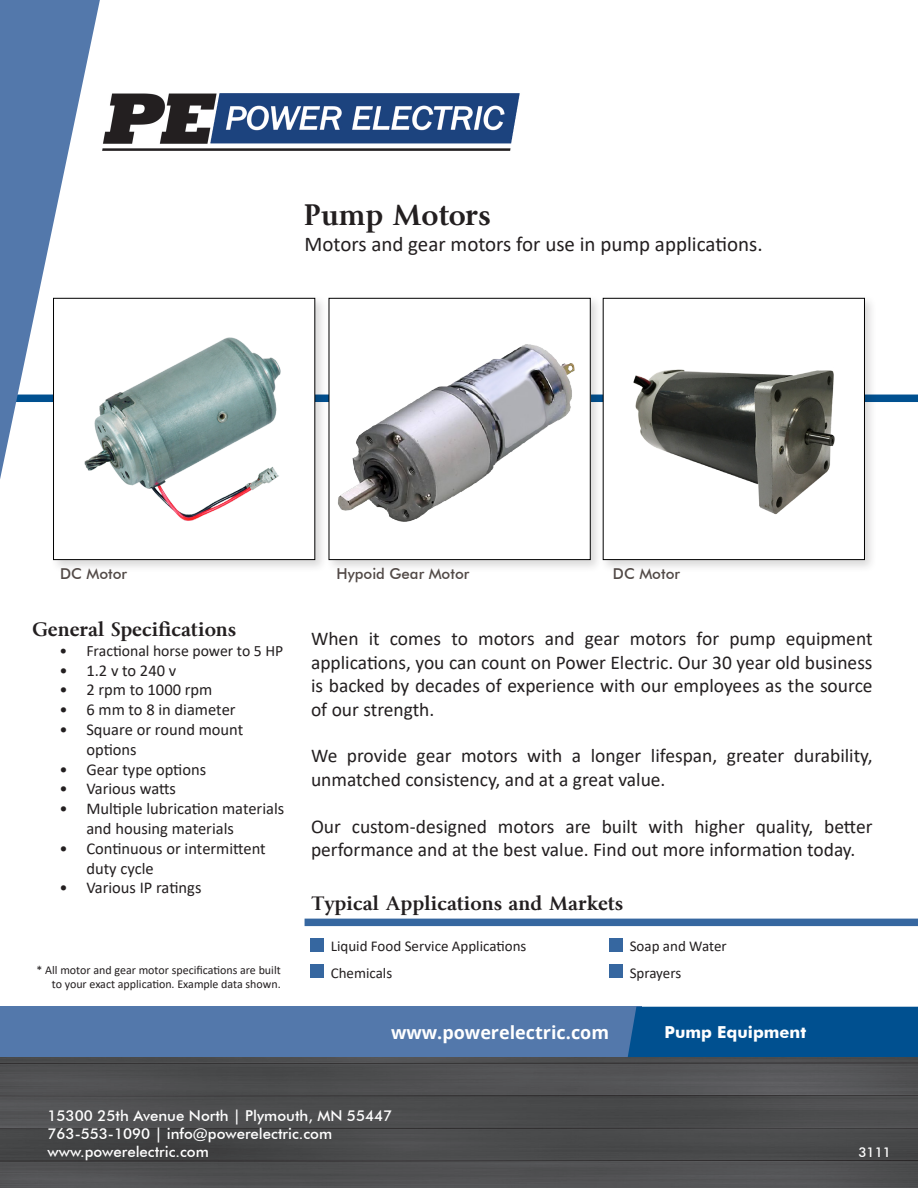
<style>
.page{position:relative;width:918px;height:1188px;background:#fff}
.page>*{position:absolute;margin:0;border:0;box-sizing:border-box;transform-origin:0 0}
.t1{font:700 27px "Byington";color:#231f20}
.t2{font:21px "Calibri";color:#231f20}
.t3{font:19.5px/23.4px "Calibri";color:#231f20}
.t4{font:700 18px "Byington";color:#231f20}
.t5{font:700 18px "Open Sans";color:#fff}
.t6{font:16.5px/19.8px "Calibri";color:#231f20}
.t7{font:700 16.5px "Futura BT";color:#fff}
.t8{font:15.75px "Calibri";color:#231f20}
.t9{font:500 15px "Futura BT";color:#fff}
.t10{font:15px "Calibri";color:#231f20}
.t11{font:500 15px "Futura BT";color:#524a47}
.t12{font:500 13.5px "Futura BT";color:#fff}
.t13{font:12px/14.4px "Calibri";color:#231f20;text-align:right}
</style>
<div class="page">
<div style="left:0;top:395px;width:918px;height:7px;background:#005090"></div>
<svg style="left:0;top:0;width:100px;height:479px;fill:#5378ab"></svg>
<div style="left:0;top:1007px;width:642px;height:50px;background:#5378ab"></div>
<img style="left:96px;top:85px;width:424px;height:74px">
<img style="left:0;top:1057px;width:918px;height:131px">
<div style="left:628px;top:1007px;width:290px;height:50px;background:#005090"></div>
<div style="left:325px;top:295px;width:278px;height:278px;background:#231f20;opacity:.17"></div>
<div style="left:329px;top:298px;width:261px;height:262px;background:#fff"></div>
<img style="left:338px;top:344px;width:237px;height:178px">
<div style="left:329px;top:298px;width:261px;height:262px;border:1px solid #000"></div>
<div style="left:600px;top:295px;width:278px;height:278px;background:#231f20;opacity:.17"></div>
<div style="left:603px;top:298px;width:262px;height:262px;background:#fff;border:1px solid #000"></div>
<div style="left:305px;top:919px;width:613px;height:7px;background:#3667a0"></div>
<div style="left:311px;top:939px;width:13px;height:13px;background:#3667a0"></div>
<div style="left:311px;top:965px;width:13px;height:13px;background:#3667a0"></div>
<div style="left:609px;top:939px;width:14px;height:13px;background:#3667a0"></div>
<div style="left:609px;top:965px;width:14px;height:13px;background:#3667a0"></div>
<div style="left:50px;top:295px;width:278px;height:278px;background:#231f20;opacity:.17"></div>
<div style="left:54px;top:298px;width:261px;height:262px;background:#fff"></div>
<img style="left:84px;top:337px;width:197px;height:184px">
<div style="left:53px;top:298px;width:262px;height:262px;border:1px solid #000"></div>
<img style="left:633px;top:369px;width:202px;height:146px">
<p class="t1" style="left:305px;top:199px;width:187px">Pump Motors</p>
<p class="t2" style="left:305px;top:229px;width:460px">Motors and gear motors for use in pump applications.</p>
<p class="t11" style="left:60px;top:565px;width:69px">DC Motor</p>
<p class="t11" style="left:337px;top:565px;width:134px">Hypoid Gear Motor</p>
<p class="t11" style="left:613px;top:565px;width:69px">DC Motor</p>
<p class="t4" style="left:32px;top:618px;width:205px">General Specifications</p>
<p class="t8" style="left:59px;top:640px;width:226px">• Fractional horse power to 5 HP</p>
<p class="t6" style="left:59px;top:660px;width:118px">• 1.2 v to 240 v</p>
<p class="t6" style="left:59px;top:680px;width:155px">• 2 rpm to 1000 rpm</p>
<p class="t6" style="left:59px;top:699px;width:178px">• 6 mm to 8 in diameter</p>
<p class="t6" style="left:86px;top:719px;width:159px;text-indent:-27px">• Square or round mount options</p>
<p class="t6" style="left:59px;top:759px;width:148px">• Gear type options</p>
<p class="t6" style="left:59px;top:779px;width:118px">• Various watts</p>
<p class="t6" style="left:86px;top:798px;width:199px;text-indent:-27px">• Multiple lubrication materials and housing materials</p>
<p class="t6" style="left:86px;top:838px;width:181px;text-indent:-27px">• Continuous or intermittent duty cycle</p>
<p class="t6" style="left:59px;top:878px;width:144px">• Various IP ratings</p>
<p class="t13" style="left:37px;top:962px;width:246px">* All motor and gear motor specifications are built to your exact application. Example data shown.</p>
<p class="t3" style="left:311px;top:627px;width:563px;text-align:justify">When it comes to motors and gear motors for pump equipment applications, you can count on Power Electric. Our 30 year old business is backed by decades of experience with our employees as the source of our strength.</p>
<p class="t3" style="left:311px;top:744px;width:563px">We provide gear motors with a longer lifespan, greater durability, unmatched consistency, and at a great value.</p>
<p class="t3" style="left:311px;top:814px;width:563px">Our custom-designed motors are built with higher quality, better performance and at the best value. Find out more information today.</p>
<p class="t4" style="left:311px;top:893px;width:313px">Typical Applications and Markets</p>
<p class="t10" style="left:331px;top:935px;width:197px">Liquid Food Service Applications</p>
<p class="t10" style="left:331px;top:962px;width:63px">Chemicals</p>
<p class="t5" style="left:391px;top:1020px;width:220px">www.powerelectric.com</p>
<p class="t10" style="left:630px;top:935px;width:99px">Soap and Water</p>
<p class="t10" style="left:630px;top:962px;width:53px">Sprayers</p>
<p class="t7" style="left:665px;top:1022px;width:143px">Pump Equipment</p>
<p class="t9" style="left:48px;top:1107px;width:346px">15300 25th Avenue North | Plymouth, MN 55447</p>
<p class="t9" style="left:48px;top:1125px;width:286px">763-553-1090 | info@powerelectric.com</p>
<p class="t9" style="left:48px;top:1143px;width:163px">www.powerelectric.com</p>
<p class="t12" style="left:858px;top:1144px;width:34px">3111</p>
</div>
